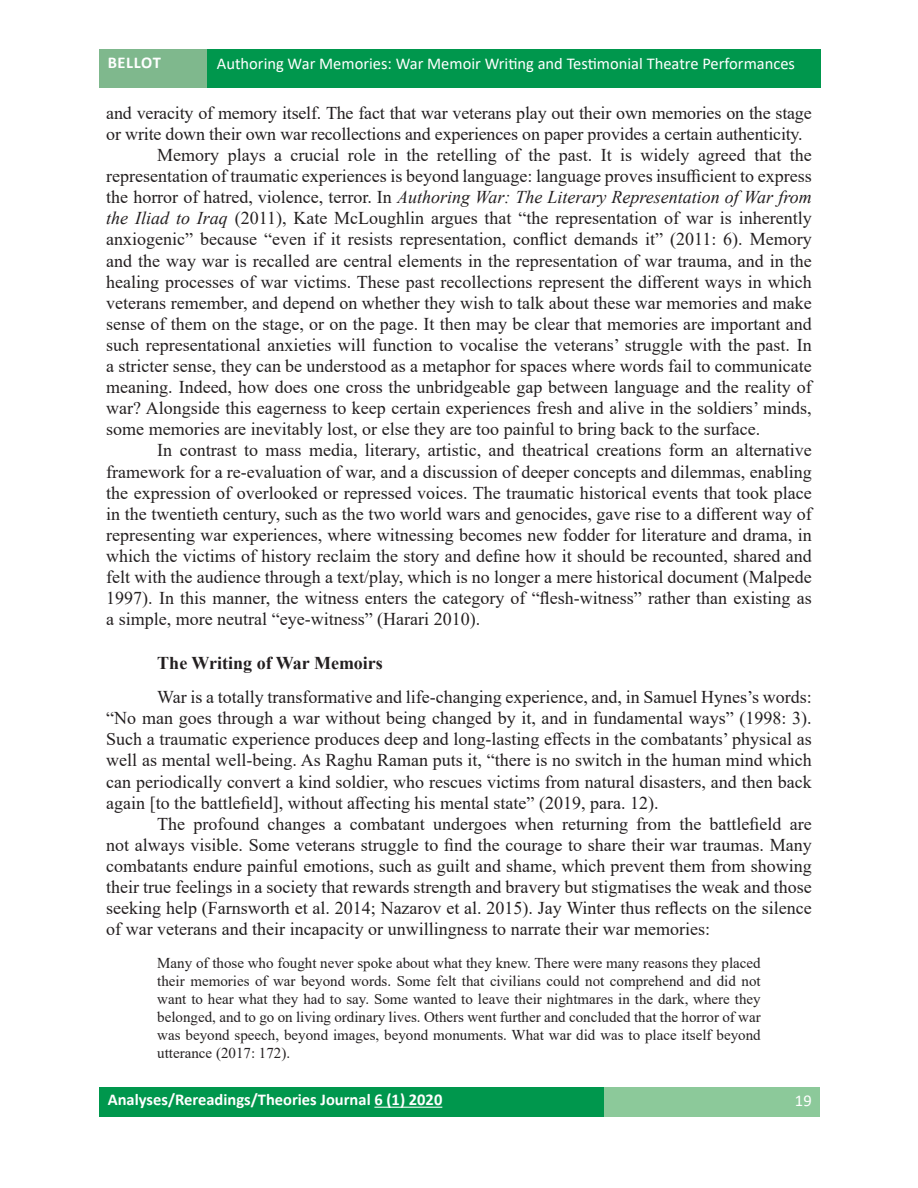
<style>
.page{position:relative;width:918px;height:1188px;background:#fff}
.page>*{position:absolute;margin:0;border:0;box-sizing:border-box;transform-origin:0 0}
.tekst{font:18px/21.1px "Times New Roman";color:#231f20;text-align:justify}
.tytuł_2{font:700 18px "Times New Roman";color:#231f20}
.t1{font:16.5px "Calibri";color:#fff}
.t2{font:700 16.5px "Calibri";color:#fff}
.cytat{font:15px/18px "Times New Roman";color:#231f20;text-align:justify}
.s1{font-style:italic}
</style>
<div class="page">
<div style="left:99px;top:50px;width:109px;height:38px;background:#7fb88d"></div>
<div style="left:207px;top:50px;width:614px;height:38px;background:#00974d"></div>
<div style="left:603px;top:1088px;width:217px;height:29px;background:#8cc99a"></div>
<div style="left:99px;top:1088px;width:504px;height:29px;background:#00974d"></div>
<hr style="left:374px;top:1107px;width:68px;height:1px;background:#fff">
<p class="t2" style="left:108px;top:51px;width:55px">BELLOT</p>
<p class="t1" style="left:217px;top:52px;width:580px">Authoring War Memories: War Memoir Writing and Testimonial Theatre Performances</p>
<p class="tekst" style="left:106px;top:102px;width:707px">and veracity of memory itself. The fact that war veterans play out their own memories on the stage or write down their own war recollections and experiences on paper provides a certain authenticity.</p>
<p class="tekst" style="left:106px;top:144px;width:707px;text-indent:51px">Memory plays a crucial role in the retelling of the past. It is widely agreed that the representation of traumatic experiences is beyond language: language proves insufficient to express the horror of hatred, violence, terror. In <span class="s1">Authoring War: The Literary Representation of War from the Iliad to Iraq</span> (2011), Kate McLoughlin argues that “the representation of war is inherently anxiogenic” because “even if it resists representation, conflict demands it” (2011: 6). Memory and the way war is recalled are central elements in the representation of war trauma, and in the healing processes of war victims. These past recollections represent the different ways in which veterans remember, and depend on whether they wish to talk about these war memories and make sense of them on the stage, or on the page. It then may be clear that memories are important and such representational anxieties will function to vocalise the veterans’ struggle with the past. In a stricter sense, they can be understood as a metaphor for spaces where words fail to communicate meaning. Indeed, how does one cross the unbridgeable gap between language and the reality of war? Alongside this eagerness to keep certain experiences fresh and alive in the soldiers’ minds, some memories are inevitably lost, or else they are too painful to bring back to the surface.</p>
<p class="tekst" style="left:106px;top:439px;width:707px;text-indent:51px">In contrast to mass media, literary, artistic, and theatrical creations form an alternative framework for a re-evaluation of war, and a discussion of deeper concepts and dilemmas, enabling the expression of overlooked or repressed voices. The traumatic historical events that took place in the twentieth century, such as the two world wars and genocides, gave rise to a different way of representing war experiences, where witnessing becomes new fodder for literature and drama, in which the victims of history reclaim the story and define how it should be recounted, shared and felt with the audience through a text/play, which is no longer a mere historical document (Malpede 1997). In this manner, the witness enters the category of “flesh-witness” rather than existing as a simple, more neutral “eye-witness” (Harari 2010).</p>
<p class="tytuł_2" style="left:157px;top:650px;width:227px">The Writing of War Memoirs</p>
<p class="tekst" style="left:106px;top:686px;width:707px;text-indent:51px">War is a totally transformative and life-changing experience, and, in Samuel Hynes’s words: “No man goes through a war without being changed by it, and in fundamental ways” (1998: 3).<br>Such a traumatic experience produces deep and long-lasting effects in the combatants’ physical as well as mental well-being. As Raghu Raman puts it, “there is no switch in the human mind which can periodically convert a kind soldier, who rescues victims from natural disasters, and then back again [to the battlefield], without affecting his mental state” (2019, para. 12).</p>
<p class="tekst" style="left:106px;top:813px;width:707px;text-indent:51px">The profound changes a combatant undergoes when returning from the battlefield are not always visible. Some veterans struggle to find the courage to share their war traumas. Many combatants endure painful emotions, such as guilt and shame, which prevent them from showing their true feelings in a society that rewards strength and bravery but stigmatises the weak and those seeking help (Farnsworth et al. 2014; Nazarov et al. 2015). Jay Winter thus reflects on the silence of war veterans and their incapacity or unwillingness to narrate their war memories:</p>
<p class="cytat" style="left:157px;top:954px;width:605px">Many of those who fought never spoke about what they knew. There were many reasons they placed their memories of war beyond words. Some felt that civilians could not comprehend and did not want to hear what they had to say. Some wanted to leave their nightmares in the dark, where they belonged, and to go on living ordinary lives. Others went further and concluded that the horror of war was beyond speech, beyond images, beyond monuments. What war did was to place itself beyond utterance (2017: 172).</p>
<p class="t2" style="left:108px;top:1088px;width:336px">Analyses/Rereadings/Theories Journal 6 (1) 2020</p>
<p class="t1" style="left:795px;top:1089px;width:18px">19</p>
</div>
